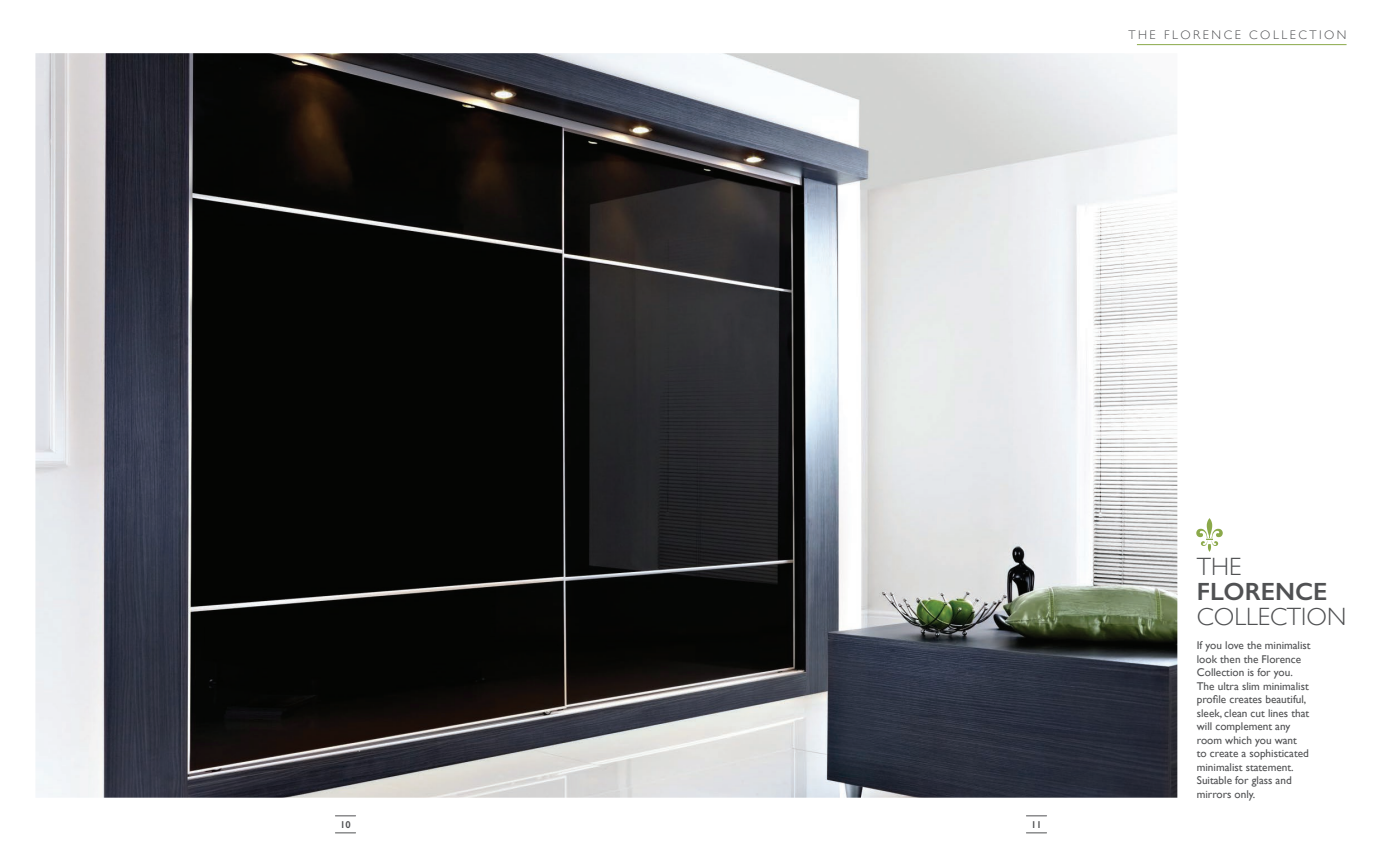
<style>
.page{position:relative;width:1382px;height:851px;background:#fff}
.page>*{position:absolute;margin:0;border:0;box-sizing:border-box;transform-origin:0 0}
.t1{font:300 25px "Gill Sans";color:#505153}
.t2{font:600 25px "Gill Sans";color:#505153}
.t3{font:300 12.5px "Gill Sans";letter-spacing:.2em;color:#505153}
.t4{font:11.25px/13.5px "Gill Sans";color:#505153}
.t5{font:600 10px "Gill Sans";color:#505153}
</style>
<div class="page">
<svg style="left:335px;top:815px;width:21px;height:1px"></svg>
<svg style="left:335px;top:832px;width:21px;height:1px"></svg>
<svg style="left:1026px;top:815px;width:21px;height:1px"></svg>
<svg style="left:1026px;top:832px;width:21px;height:1px"></svg>
<img style="left:35px;top:53px;width:1142px;height:744px">
<hr style="left:1137px;top:44px;width:209px;height:1px;background:#8ba94a">
<img style="left:1197px;top:519px;width:26px;height:32px">
<p class="t3" style="left:1128px;top:25px;width:220px">THE FLORENCE COLLECTION</p>
<p class="t5" style="left:340px;top:818px;width:12px">10</p>
<p class="t5" style="left:1031px;top:818px;width:12px">11</p>
<h1 class="t1" style="left:1197px;top:547px;width:46px">THE</h1>
<h1 class="t2" style="left:1197px;top:576px;width:132px">FLORENCE</h1>
<h1 class="t1" style="left:1197px;top:597px;width:151px">COLLECTION</h1>
<p class="t4" style="left:1197px;top:638px;width:115px">If you love the minimalist look then the Florence<br>Collection is for you.<br>The ultra slim minimalist profile creates beautiful, sleek, clean cut lines that will complement any room which you want<br>to create a sophisticated minimalist statement.<br>Suitable for glass and mirrors only.</p>
</div>
